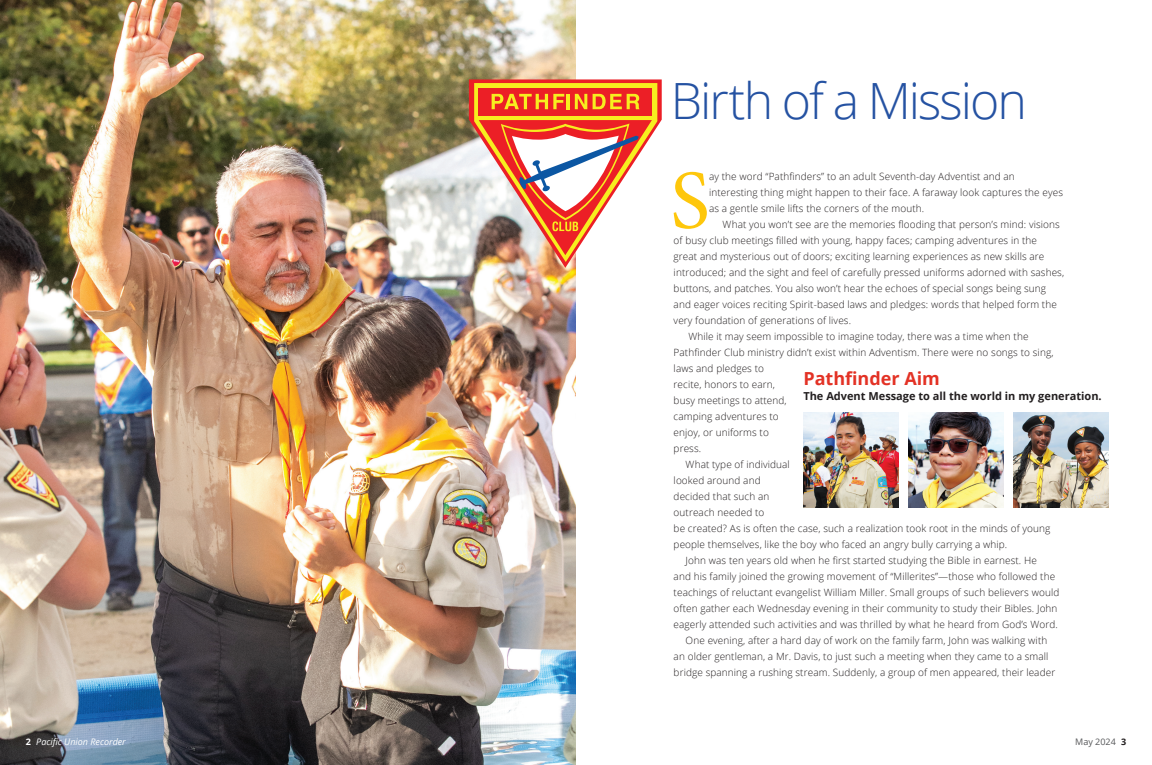
<style>
.page{position:relative;width:1152px;height:765px;background:#fff}
.page>*{position:absolute;margin:0;border:0;box-sizing:border-box;transform-origin:0 0}
.t1{font:83.8px "Minion Pro";color:#fec70c}
.t2{font:300 50px "Open Sans";letter-spacing:-.04em;color:#2552a2}
.t3{font:700 18px "Open Sans";color:#e33225}
.t4{font:700 11px "Open Sans";color:#231f20}
.t5{font:300 10px/16px "Open Sans";letter-spacing:.01em;color:#231f20}
.t6{font:italic 9px "Open Sans";color:#fff}
.t7{font:9px "Open Sans";color:#57585a}
.s1{font-weight:700;font-style:normal}
.s2{font-weight:700;color:#231f20}
</style>
<div class="page">
<img style="left:0;top:0;width:576px;height:765px">
<svg style="left:469px;top:79px;width:193px;height:189px"></svg>
<svg style="left:474px;top:83px;width:183px;height:179px"></svg>
<img style="left:803px;top:413px;width:95px;height:95px">
<img style="left:908px;top:413px;width:95px;height:95px">
<img style="left:1014px;top:413px;width:95px;height:95px">
<h2 class="t2" style="left:671px;top:67px;width:358px">Birth of a Mission</h2>
<h1 class="t1" style="left:670px;top:145px;width:41px">S</h1>
<p class="t5" style="left:709px;top:168px;width:356px">ay the word “Pathfinders” to an adult Seventh-day Adventist and an interesting thing might happen to their face. A faraway look captures the eyes as a gentle smile lifts the corners of the mouth.</p>
<p class="t5" style="left:723px;top:216px;width:339px">What you won’t see are the memories flooding that person’s mind: visions</p>
<p class="t5" style="left:674px;top:232px;width:365px">of busy club meetings filled with young, happy faces; camping adventures in the</p>
<p class="t5" style="left:674px;top:248px;width:372px">great and mysterious out of doors; exciting learning experiences as new skills are</p>
<p class="t5" style="left:674px;top:264px;width:392px">introduced; and the sight and feel of carefully pressed uniforms adorned with sashes,</p>
<p class="t5" style="left:674px;top:280px;width:374px">buttons, and patches. You also won’t hear the echoes of special songs being sung</p>
<p class="t5" style="left:674px;top:296px;width:385px">and eager voices reciting Spirit-based laws and pledges: words that helped form the</p>
<p class="t5" style="left:674px;top:312px;width:179px">very foundation of generations of lives.</p>
<p class="t5" style="left:688px;top:328px;width:342px">While it may seem impossible to imagine today, there was a time when the</p>
<p class="t5" style="left:674px;top:344px;width:381px">Pathfinder Club ministry didn’t exist within Adventism. There were no songs to sing,</p>
<p class="t5" style="left:674px;top:360px;width:92px">laws and pledges to</p>
<p class="t5" style="left:674px;top:376px;width:103px">recite, honors to earn,</p>
<p class="t5" style="left:674px;top:392px;width:115px">busy meetings to attend,</p>
<p class="t5" style="left:674px;top:408px;width:107px">camping adventures to</p>
<p class="t5" style="left:674px;top:424px;width:97px">enjoy, or uniforms to</p>
<p class="t5" style="left:674px;top:440px;width:29px">press.</p>
<p class="t5" style="left:686px;top:456px;width:106px">What type of individual</p>
<p class="t5" style="left:674px;top:472px;width:89px">looked around and</p>
<p class="t5" style="left:674px;top:488px;width:97px">decided that such an</p>
<p class="t5" style="left:674px;top:504px;width:92px">outreach needed to</p>
<p class="t5" style="left:674px;top:520px;width:378px">be created? As is often the case, such a realization took root in the minds of young</p>
<p class="t5" style="left:674px;top:536px;width:335px">people themselves, like the boy who faced an angry bully carrying a whip.</p>
<p class="t5" style="left:686px;top:552px;width:353px">John was ten years old when he first started studying the Bible in earnest. He</p>
<p class="t5" style="left:674px;top:568px;width:383px">and his family joined the growing movement of “Millerites”—those who followed the</p>
<p class="t5" style="left:674px;top:584px;width:387px">teachings of reluctant evangelist William Miller. Small groups of such believers would</p>
<p class="t5" style="left:674px;top:600px;width:385px">often gather each Wednesday evening in their community to study their Bibles. John</p>
<p class="t5" style="left:674px;top:616px;width:386px">eagerly attended such activities and was thrilled by what he heard from God’s Word.</p>
<p class="t5" style="left:686px;top:632px;width:363px">One evening, after a hard day of work on the family farm, John was walking with</p>
<p class="t5" style="left:674px;top:648px;width:376px">an older gentleman, a Mr. Davis, to just such a meeting when they came to a small</p>
<p class="t5" style="left:674px;top:664px;width:383px">bridge spanning a rushing stream. Suddenly, a group of men appeared, their leader</p>
<h3 class="t3" style="left:803px;top:366px;width:138px">Pathfinder Aim</h3>
<p class="t4" style="left:803px;top:388px;width:300px">The Advent Message to all the world in my generation.</p>
<p class="t6" style="left:26px;top:736px;width:101px"><span class="s1">2</span> Pacific Union Recorder</p>
<p class="t7" style="left:1075px;top:736px;width:52px">May 2024 <span class="s2">3</span></p>
</div>
